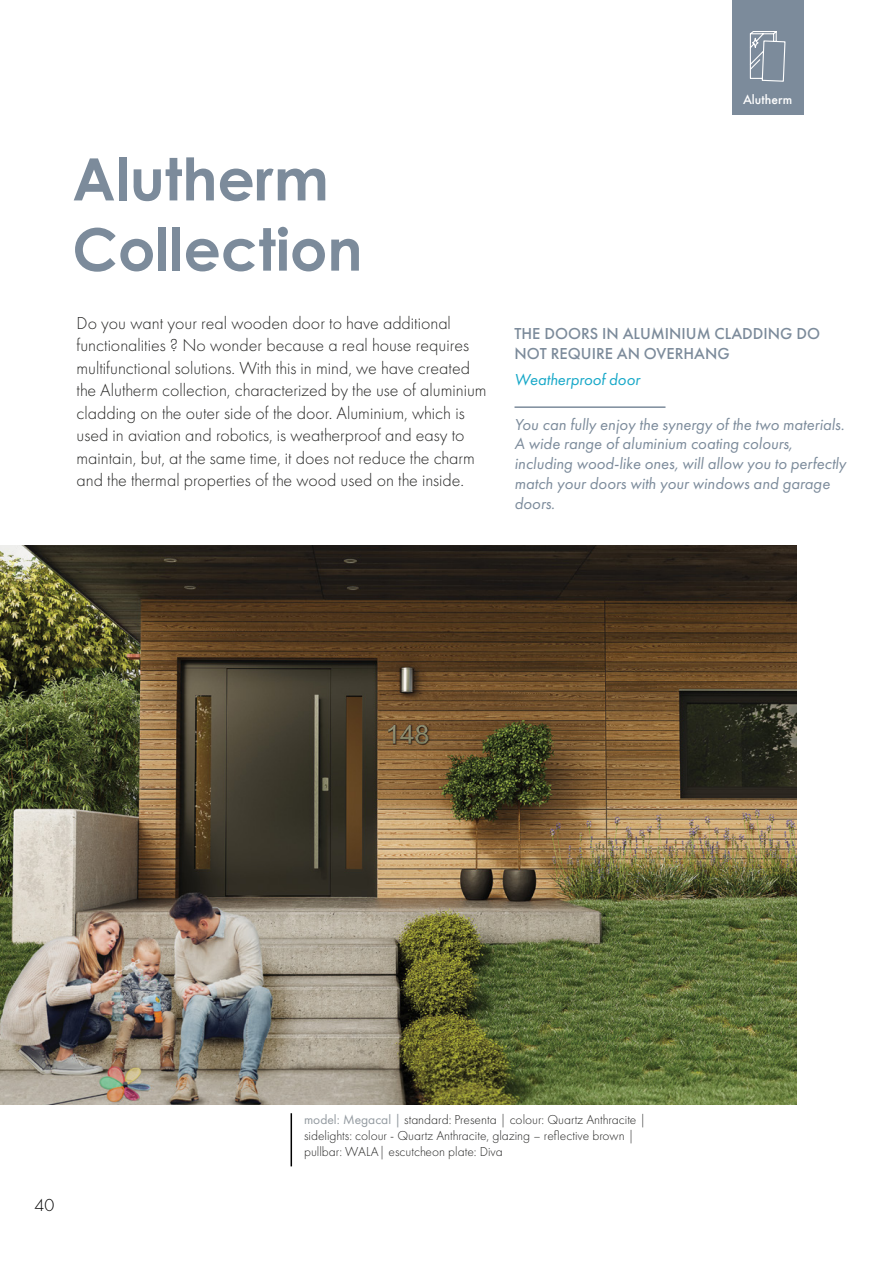
<style>
.page{position:relative;width:893px;height:1263px;background:#fff}
.page>*{position:absolute;margin:0;border:0;box-sizing:border-box;transform-origin:0 0}
.t1{font:700 58.5px/70.2px "Century Gothic Pro";color:#7c8b9b}
.t2{font:300 18px/22.5px "Futura PT";color:#282827}
.t3{font:300 18px "Futura PT";color:#000}
.t4{font:italic 16.5px/19.8px "Futura PT";color:#7c8b9b}
.t5{font:500 16.5px/19.8px "Futura PT";color:#7c8b9b}
.t6{font:italic 16.5px "Futura PT";color:#17a8c8}
.t7{font:300 13.5px/16.2px "Futura PT";color:#282827}
.t8{font:500 12px "Futura";color:#fff}
.s1{font-weight:400;color:#939aa0}
</style>
<div class="page">
<hr style="left:291px;top:1113px;width:1px;height:53px;background:#000">
<img style="left:0;top:546px;width:797px;height:558px">
<div style="left:732px;top:0;width:71px;height:114px;background:#7c8b9b"></div>
<svg style="left:749px;top:31px;width:37px;height:51px"></svg>
<hr style="left:514px;top:406px;width:151px;height:2px;background:#7c8b9b">
<h1 class="t1" style="left:72px;top:143px;width:292px">Alutherm<br>Collection</h1>
<p class="t2" style="left:77px;top:312px;width:412px">Do you want your real wooden door to have additional functionalities ? No wonder because a real house requires multifunctional solutions. With this in mind, we have created the Alutherm collection, characterized by the use of aluminium cladding on the outer side of the door. Aluminium, which is used in aviation and robotics, is weatherproof and easy to maintain, but, at the same time, it does not reduce the charm and the thermal properties of the wood used on the inside.</p>
<p class="t8" style="left:743px;top:91px;width:51px">Alutherm</p>
<p class="t5" style="left:514px;top:323px;width:307px">THE DOORS IN ALUMINIUM CLADDING DO<br>NOT REQUIRE AN OVERHANG</p>
<p class="t6" style="left:514px;top:370px;width:127px">Weatherproof door</p>
<p class="t4" style="left:514px;top:414px;width:333px">You can fully enjoy the synergy of the two materials.<br>A wide range of aluminium coating colours, including wood-like ones, will allow you to perfectly match your doors with your windows and garage doors.</p>
<p class="t3" style="left:34px;top:1195px;width:21px">40</p>
<p class="t7" style="left:304px;top:1111px;width:344px"><span class="s1">model: Megacal |</span> standard: Presenta | colour: Quartz Anthracite | sidelights: colour - Quartz Anthracite, glazing – reflective brown | pullbar: WALA| escutcheon plate: Diva</p>
</div>
